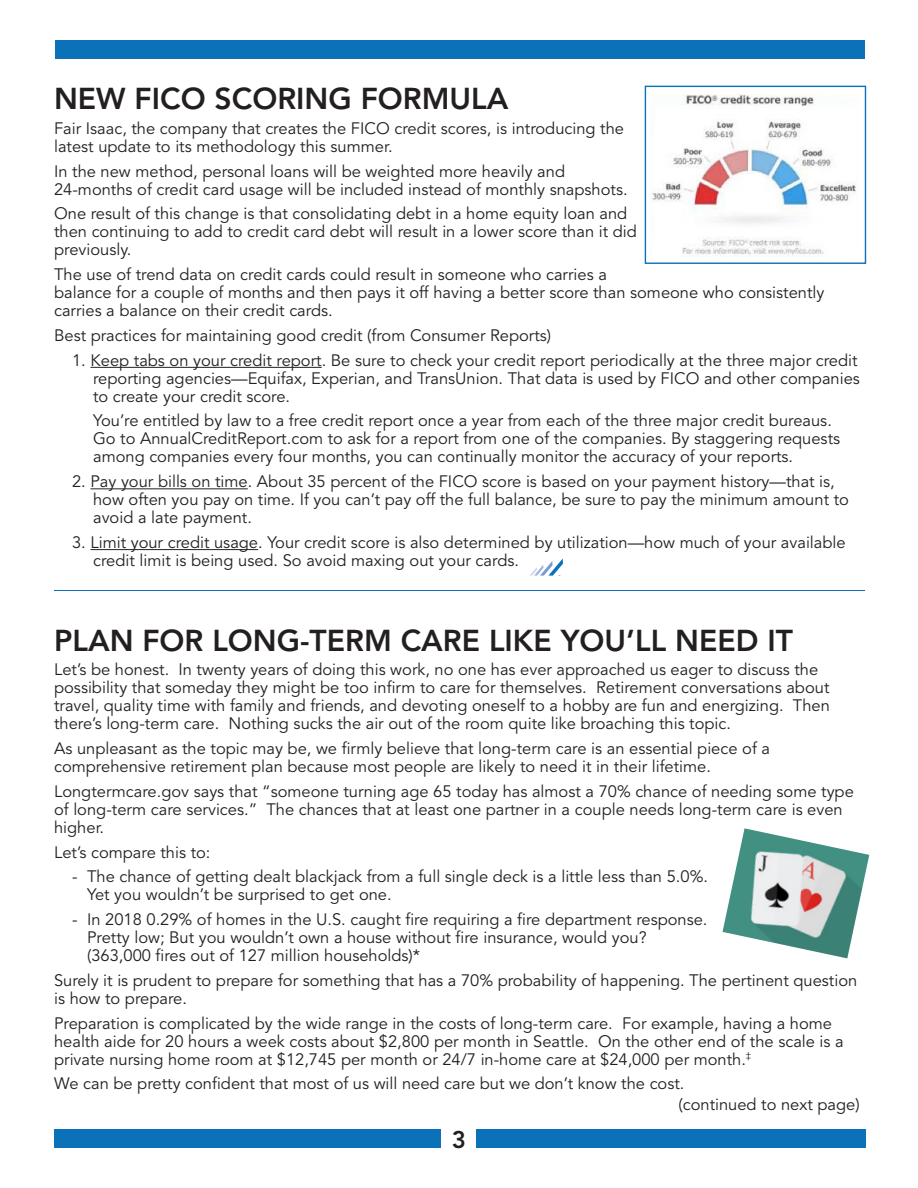
<style>
.page{position:relative;width:918px;height:1188px;background:#fff}
.page>*{position:absolute;margin:0;border:0;box-sizing:border-box;transform-origin:0 0}
.body_text{font:800 30px "Avenir";color:#231f20}
.t1{font:800 24px "Avenir";color:#231f20}
.body_text-2{font:16.5px/18px "Avenir";color:#231f20}
</style>
<div class="page">
<div style="left:54px;top:1130px;width:811px;height:18px;background:#0b72ba"></div>
<div style="left:55px;top:40px;width:809px;height:19px;background:#0b72ba"></div>
<hr style="left:90px;top:367px;width:232px;height:1px;background:#231f20">
<hr style="left:90px;top:488px;width:158px;height:1px;background:#231f20">
<hr style="left:90px;top:549px;width:168px;height:1px;background:#231f20">
<hr style="left:54px;top:590px;width:811px;height:1px;background:#0b72ba">
<svg style="left:530px;top:559px;width:33px;height:16px"></svg>
<div style="left:645px;top:86px;width:221px;height:178px;background:#fff;border:1px solid #0b72ba"></div>
<img style="left:650px;top:94px;width:206px;height:162px">
<img style="left:723px;top:828px;width:146px;height:130px">
<div style="left:442px;top:1122px;width:34px;height:33px;background:#fff"></div>
<p class="body_text" style="left:54px;top:81px;width:456px">NEW FICO SCORING FORMULA</p>
<p class="body_text-2" style="left:54px;top:120px;width:572px">Fair Isaac, the company that creates the FICO credit scores, is introducing the latest update to its methodology this summer.</p>
<p class="body_text-2" style="left:54px;top:162px;width:575px">In the new method, personal loans will be weighted more heavily and<br>24-months of credit card usage will be included instead of monthly snapshots.</p>
<p class="body_text-2" style="left:54px;top:205px;width:584px">One result of this change is that consolidating debt in a home equity loan and then continuing to add to credit card debt will result in a lower score than it did previously.</p>
<p class="body_text-2" style="left:54px;top:266px;width:772px">The use of trend data on credit cards could result in someone who carries a<br>balance for a couple of months and then pays it off having a better score than someone who consistently carries a balance on their credit cards.</p>
<p class="body_text-2" style="left:54px;top:327px;width:499px">Best practices for maintaining good credit (from Consumer Reports)</p>
<p class="body_text-2" style="left:93px;top:351px;width:768px;text-indent:-21px">1. Keep tabs on your credit report. Be sure to check your credit report periodically at the three major credit reporting agencies—Equifax, Experian, and TransUnion. That data is used by FICO and other companies to create your credit score.</p>
<p class="body_text-2" style="left:93px;top:412px;width:749px">You’re entitled by law to a free credit report once a year from each of the three major credit bureaus.<br>Go to AnnualCreditReport.com to ask for a report from one of the companies. By staggering requests among companies every four months, you can continually monitor the accuracy of your reports.</p>
<p class="body_text-2" style="left:93px;top:473px;width:757px;text-indent:-21px">2. Pay your bills on time. About 35 percent of the FICO score is based on your payment history—that is, how often you pay on time. If you can’t pay off the full balance, be sure to pay the minimum amount to avoid a late payment.</p>
<p class="body_text-2" style="left:93px;top:534px;width:754px;text-indent:-21px">3. Limit your credit usage. Your credit score is also determined by utilization—how much of your available credit limit is being used. So avoid maxing out your cards.</p>
<p class="body_text" style="left:54px;top:622px;width:740px">PLAN FOR LONG-TERM CARE LIKE YOU’LL NEED IT</p>
<p class="body_text-2" style="left:54px;top:661px;width:777px">Let’s be honest. In twenty years of doing this work, no one has ever approached us eager to discuss the possibility that someday they might be too infirm to care for themselves. Retirement conversations about travel, quality time with family and friends, and devoting oneself to a hobby are fun and energizing. Then there’s long-term care. Nothing sucks the air out of the room quite like broaching this topic.</p>
<p class="body_text-2" style="left:54px;top:740px;width:717px">As unpleasant as the topic may be, we firmly believe that long-term care is an essential piece of a comprehensive retirement plan because most people are likely to need it in their lifetime.</p>
<p class="body_text-2" style="left:54px;top:783px;width:801px">Longtermcare.gov says that “someone turning age 65 today has almost a 70% chance of needing some type of long-term care services.” The chances that at least one partner in a couple needs long-term care is even higher.</p>
<p class="body_text-2" style="left:54px;top:843px;width:158px">Let’s compare this to:</p>
<p class="body_text-2" style="left:87px;top:868px;width:622px;text-indent:-15px">- The chance of getting dealt blackjack from a full single deck is a little less than 5.0%.<br>Yet you wouldn’t be surprised to get one.</p>
<p class="body_text-2" style="left:87px;top:911px;width:622px;text-indent:-15px">- In 2018 0.29% of homes in the U.S. caught fire requiring a fire department response.<br>Pretty low; But you wouldn’t own a house without fire insurance, would you? (363,000 fires out of 127 million households)*</p>
<p class="body_text-2" style="left:54px;top:972px;width:805px">Surely it is prudent to prepare for something that has a 70% probability of happening. The pertinent question is how to prepare.</p>
<p class="body_text-2" style="left:54px;top:1014px;width:791px">Preparation is complicated by the wide range in the costs of long-term care. For example, having a home health aide for 20 hours a week costs about $2,800 per month in Seattle. On the other end of the scale is a private nursing home room at $12,745 per month or 24/7 in-home care at $24,000 per month.<sup>‡</sup></p>
<p class="body_text-2" style="left:54px;top:1075px;width:632px">We can be pretty confident that most of us will need care but we don’t know the cost.</p>
<p class="body_text-2" style="left:678px;top:1095px;width:183px">(continued to next page)</p>
<p class="t1" style="left:452px;top:1125px;width:16px">3</p>
</div>
